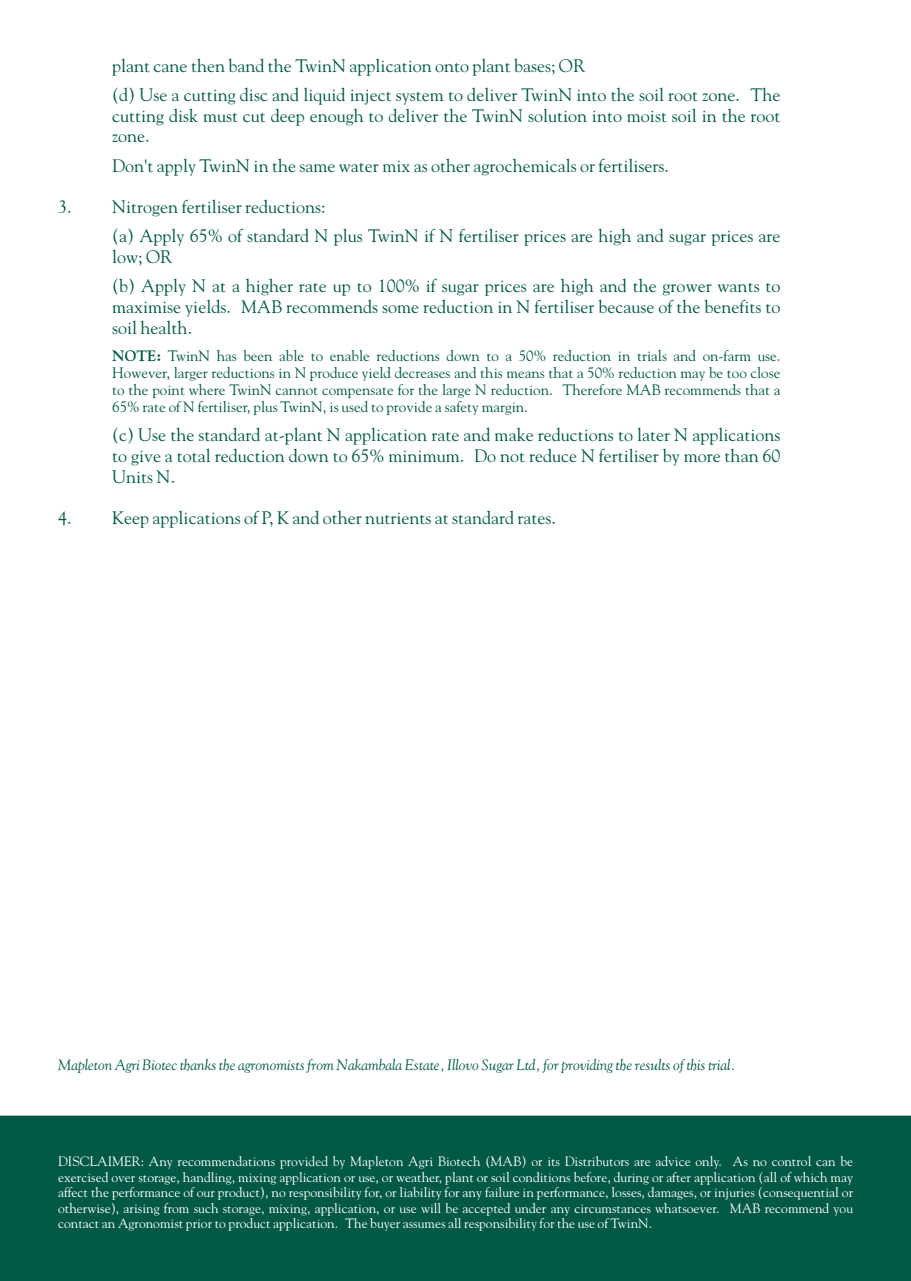
<style>
.page{position:relative;width:911px;height:1281px;background:#fff}
.page>*{position:absolute;margin:0;border:0;box-sizing:border-box;transform-origin:0 0}
.t1{font:18px/20.7px "Gilde";color:#005945}
.t2{font:15px/17.2px "Gilde";color:#005945;text-align:justify}
.t3{font:italic 15px "Gilde";color:#005945}
.t4{font:13.5px/15.5px "Gilde";color:#fff;text-align:justify}
.s1{font-weight:700}
</style>
<div class="page">
<div style="left:0;top:1116px;width:910px;height:165px;background:#005945"></div>
<p class="t1" style="left:112px;top:50px;width:670px;line-height:29.2px">plant cane then band the TwinN application onto plant bases; OR<br>(d) Use a cutting disc and liquid inject system to deliver TwinN into the soil root zone. The</p>
<p class="t1" style="left:112px;top:105px;width:670px">cutting disk must cut deep enough to deliver the TwinN solution into moist soil in the root zone.</p>
<p class="t1" style="left:112px;top:155px;width:558px">Don't apply TwinN in the same water mix as other agrochemicals or fertilisers.</p>
<p class="t1" style="left:112px;top:192px;width:670px;line-height:29.2px;text-indent:-54px">3. Nitrogen fertiliser reductions:<br>(a) Apply 65% of standard N plus TwinN if N fertiliser prices are high and sugar prices are</p>
<p class="t1" style="left:112px;top:242px;width:670px;line-height:29.2px">low; OR<br>(b) Apply N at a higher rate up to 100% if sugar prices are high and the grower wants to</p>
<p class="t1" style="left:112px;top:296px;width:670px">maximise yields. MAB recommends some reduction in N fertiliser because of the benefits to soil health.</p>
<p class="t2" style="left:112px;top:346px;width:670px"><span class="s1">NOTE:</span> TwinN has been able to enable reductions down to a 50% reduction in trials and on-farm use.<br>However, larger reductions in N produce yield decreases and this means that a 50% reduction may be too close to the point where TwinN cannot compensate for the large N reduction. Therefore MAB recommends that a 65% rate of N fertiliser, plus TwinN, is used to provide a safety margin.</p>
<p class="t1" style="left:112px;top:424px;width:670px;text-align:justify">(c) Use the standard at-plant N application rate and make reductions to later N applications to give a total reduction down to 65% minimum. Do not reduce N fertiliser by more than 60<br>Units N.</p>
<p class="t1" style="left:58px;top:507px;width:499px">4. Keep applications of P, K and other nutrients at standard rates.</p>
<p class="t3" style="left:58px;top:1055px;width:678px">Mapleton Agri Biotec thanks the agronomists from Nakambala Estate, Illovo Sugar Ltd, for providing the results of this trial.</p>
<p class="t4" style="left:58px;top:1153px;width:796px">DISCLAIMER: Any recommendations provided by Mapleton Agri Biotech (MAB) or its Distributors are advice only. As no control can be exercised over storage, handling, mixing application or use, or weather, plant or soil conditions before, during or after application (all of which may affect the performance of our product), no responsibility for, or liability for any failure in performance, losses, damages, or injuries (consequential or otherwise), arising from such storage, mixing, application, or use will be accepted under any circumstances whatsoever. MAB recommend you contact an Agronomist prior to product application. The buyer assumes all responsibility for the use of TwinN.</p>
</div>
